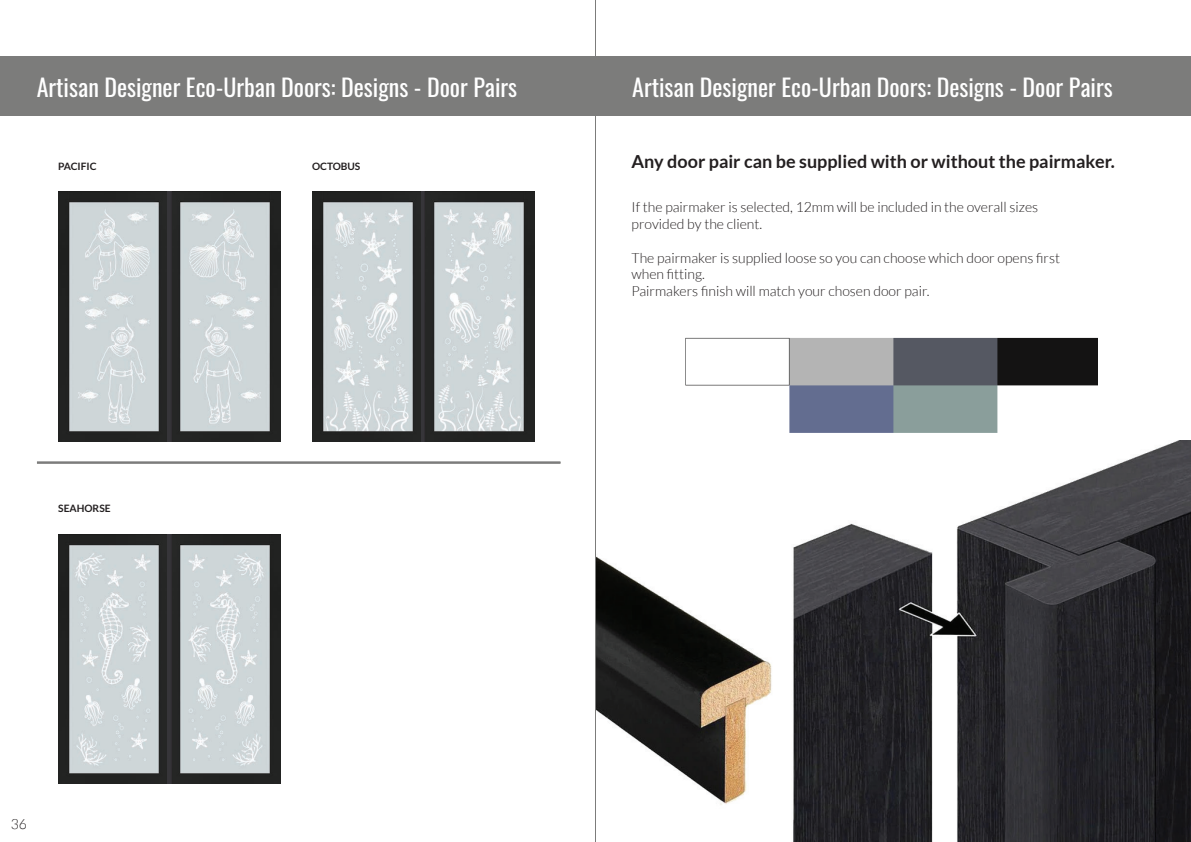
<style>
.page{position:relative;width:1191px;height:842px;background:#fff}
.page>*{position:absolute;margin:0;border:0;box-sizing:border-box;transform-origin:0 0}
.t1{font:24px "Oswald";color:#fff}
.t2{font:700 18px "Lato";color:#231f20}
.t3{font:300 14px/16.8px "Lato";color:#231f20}
.t4{font:700 10.2px "Lato";color:#231f20}
</style>
<div class="page">
<div style="left:0;top:56px;width:595px;height:60px;background:#7c7c7b"></div>
<div style="left:595px;top:56px;width:595px;height:60px;background:#7c7c7b"></div>
<hr style="left:37px;top:462px;width:523px;height:2px;background:#7c7c7b">
<img style="left:58px;top:192px;width:222px;height:249px">
<img style="left:312px;top:192px;width:222px;height:249px">
<img style="left:58px;top:534px;width:222px;height:249px">
<img style="left:167px;top:192px;width:4px;height:249px">
<img style="left:167px;top:534px;width:4px;height:249px">
<img style="left:421px;top:192px;width:4px;height:249px">
<img style="left:596px;top:441px;width:594px;height:401px">
<img style="left:682px;top:337px;width:415px;height:113px">
<hr style="left:595px;top:0;width:1px;height:842px;background:#7c7c7b">
<p class="t1" style="left:37px;top:66px;width:482px">Artisan Designer Eco-Urban Doors: Designs - Door Pairs</p>
<p class="t1" style="left:632px;top:66px;width:482px">Artisan Designer Eco-Urban Doors: Designs - Door Pairs</p>
<p class="t4" style="left:58px;top:160px;width:40px">PACIFIC</p>
<p class="t4" style="left:312px;top:160px;width:50px">OCTOBUS</p>
<p class="t4" style="left:58px;top:502px;width:54px">SEAHORSE</p>
<p class="t2" style="left:631px;top:151px;width:485px">Any door pair can be supplied with or without the pairmaker.</p>
<p class="t3" style="left:631px;top:199px;width:408px">If the pairmaker is selected, 12mm will be included in the overall sizes</p>
<p class="t3" style="left:631px;top:216px;width:132px">provided by the client.</p>
<p class="t3" style="left:631px;top:249px;width:430px">The pairmaker is supplied loose so you can choose which door opens first when fitting.</p>
<p class="t3" style="left:631px;top:283px;width:299px">Pairmakers finish will match your chosen door pair.</p>
<p class="t3" style="left:11px;top:815px;width:18px">36</p>
</div>
